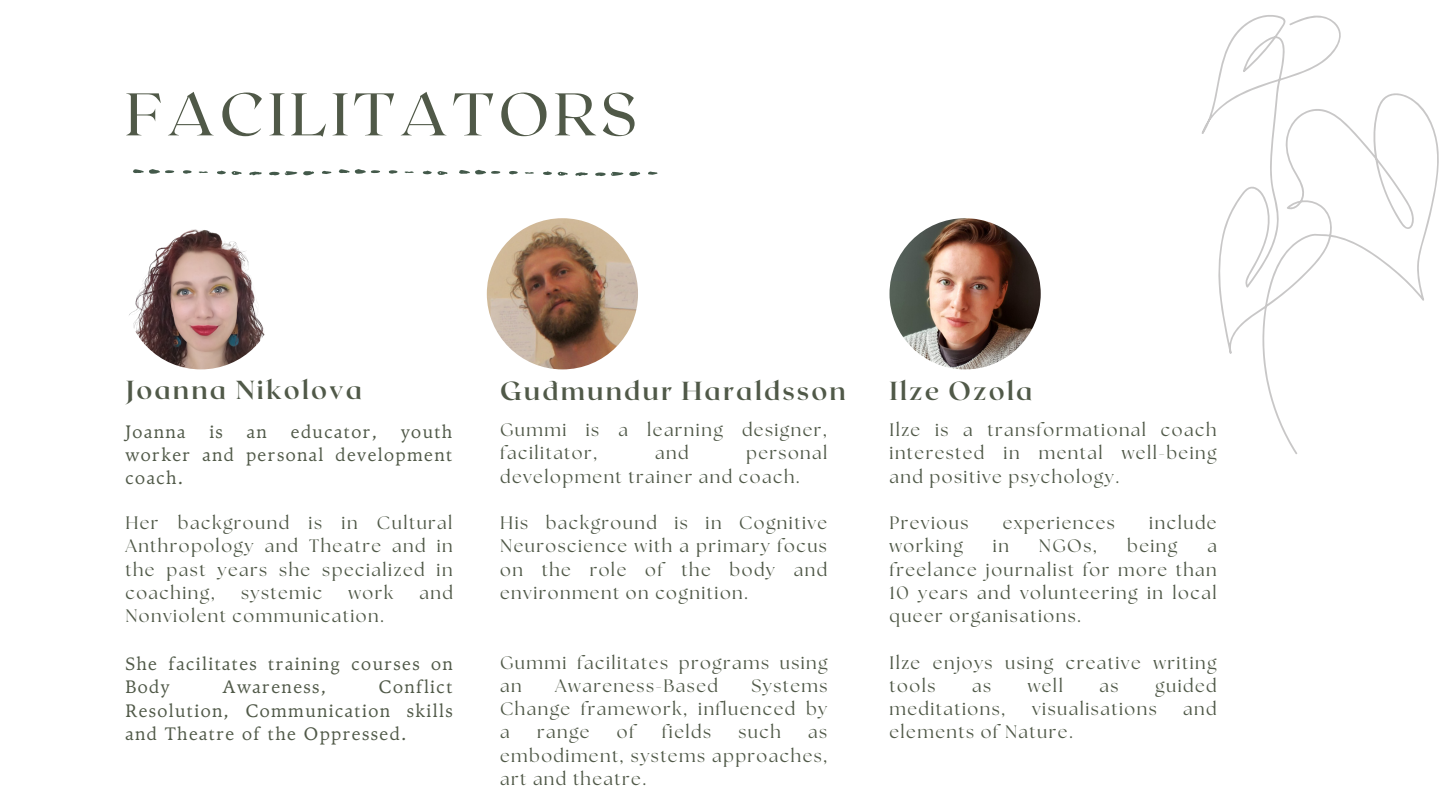
<style>
.page{position:relative;width:1440px;height:810px;background:#fff}
.page>*{position:absolute;margin:0;border:0;box-sizing:border-box;transform-origin:0 0}
.t1{font:60px "Roxborough CF";letter-spacing:.08em;color:#505948}
.t2{font:700 26.1px "Roxborough CF";letter-spacing:.08em;color:#505948}
.t3{font:18px/23.2px "The Seasons";letter-spacing:.08em;color:#505948;text-align:justify}
.t4{font:18px/23.2px "TY Serif";letter-spacing:.08em;color:#505948;text-align:justify}
</style>
<div class="page">
<svg style="left:303px;top:171px;width:11px;height:4px"></svg>
<svg style="left:249px;top:172px;width:13px;height:3px"></svg>
<svg style="left:269px;top:171px;width:28px;height:4px"></svg>
<svg style="left:232px;top:171px;width:10px;height:4px"></svg>
<svg style="left:217px;top:171px;width:9px;height:3px"></svg>
<svg style="left:183px;top:170px;width:9px;height:4px"></svg>
<svg style="left:322px;top:171px;width:9px;height:3px"></svg>
<svg style="left:133px;top:169px;width:41px;height:5px"></svg>
<svg style="left:199px;top:171px;width:9px;height:2px"></svg>
<svg style="left:423px;top:171px;width:25px;height:4px"></svg>
<svg style="left:389px;top:170px;width:9px;height:4px"></svg>
<svg style="left:339px;top:169px;width:41px;height:5px"></svg>
<svg style="left:405px;top:171px;width:9px;height:2px"></svg>
<svg style="left:629px;top:172px;width:11px;height:4px"></svg>
<svg style="left:575px;top:172px;width:13px;height:4px"></svg>
<svg style="left:595px;top:172px;width:28px;height:4px"></svg>
<svg style="left:558px;top:172px;width:10px;height:4px"></svg>
<svg style="left:543px;top:171px;width:9px;height:4px"></svg>
<svg style="left:509px;top:171px;width:9px;height:3px"></svg>
<svg style="left:648px;top:171px;width:10px;height:4px"></svg>
<svg style="left:459px;top:170px;width:42px;height:5px"></svg>
<svg style="left:525px;top:172px;width:9px;height:2px"></svg>
<img style="left:125px;top:218px;width:152px;height:151px;border-radius:50%">
<img style="left:890px;top:218px;width:151px;height:151px;border-radius:50%">
<img style="left:487px;top:218px;width:151px;height:151px;border-radius:50%">
<svg style="left:1201px;top:15px;width:238px;height:439px"></svg>
<h1 class="t1" style="left:125px;top:75px;width:513px">FACILITATORS</h1>
<h2 class="t2" style="left:125px;top:373px;width:238px">Joanna Nikolova</h2>
<p class="t4" style="left:125px;top:420px;width:62px">Joanna</p>
<p class="t4" style="left:209px;top:420px;width:15px">is</p>
<p class="t4" style="left:247px;top:420px;width:21px">an</p>
<p class="t4" style="left:291px;top:420px;width:88px">educator,</p>
<p class="t4" style="left:125px;top:420px;width:328px;text-indent:276px">youth worker and personal development coach.</p>
<p class="t3" style="left:125px;top:512px;width:329px">Her background is in Cultural Anthropology and Theatre and in the past years she specialized in coaching,</p>
<p class="t3" style="left:241px;top:582px;width:83px">systemic</p>
<p class="t3" style="left:348px;top:582px;width:46px">work</p>
<p class="t3" style="left:420px;top:582px;width:35px">and</p>
<p class="t3" style="left:125px;top:605px;width:260px">Nonviolent communication.</p>
<p class="t4" style="left:125px;top:652px;width:329px">She facilitates training courses on<br>Body</p>
<p class="t4" style="left:125px;top:676px;width:329px;text-indent:254px">Conflict Resolution, Communication skills and Theatre of the Oppressed.</p>
<p class="t4" style="left:223px;top:676px;width:105px">Awareness,</p>
<h2 class="t2" style="left:500px;top:374px;width:347px">Guðmundur Haraldsson</h2>
<p class="t3" style="left:500px;top:419px;width:328px">Gummi is a learning designer, facilitator,</p>
<p class="t3" style="left:500px;top:443px;width:329px;text-indent:246px">personal development trainer and coach.</p>
<p class="t3" style="left:500px;top:512px;width:329px">His background is in Cognitive Neuroscience with a primary focus on the role of the body and environment on cognition.</p>
<p class="t3" style="left:655px;top:443px;width:35px">and</p>
<p class="t3" style="left:500px;top:652px;width:329px">Gummi facilitates programs using an</p>
<p class="t3" style="left:555px;top:675px;width:164px">Awareness-Based</p>
<p class="t3" style="left:500px;top:675px;width:329px;text-indent:251px">Systems Change framework, influenced by a</p>
<p class="t3" style="left:537px;top:722px;width:54px">range</p>
<p class="t3" style="left:617px;top:722px;width:19px">of</p>
<p class="t3" style="left:662px;top:722px;width:51px">fields</p>
<p class="t3" style="left:738px;top:722px;width:44px">such</p>
<p class="t3" style="left:500px;top:722px;width:329px;text-indent:308px">as embodiment, systems approaches, art and theatre.</p>
<h2 class="t2" style="left:890px;top:374px;width:145px">Ilze Ozola</h2>
<p class="t3" style="left:890px;top:419px;width:329px">Ilze is a transformational coach interested in mental well-being and positive psychology.</p>
<p class="t3" style="left:890px;top:512px;width:81px">Previous</p>
<p class="t3" style="left:1003px;top:512px;width:113px">experiences</p>
<p class="t3" style="left:1149px;top:512px;width:69px">include</p>
<p class="t3" style="left:890px;top:536px;width:75px">working</p>
<p class="t3" style="left:993px;top:536px;width:18px">in</p>
<p class="t3" style="left:1039px;top:536px;width:60px">NGOs,</p>
<p class="t3" style="left:1127px;top:536px;width:52px">being</p>
<p class="t3" style="left:890px;top:536px;width:329px;text-indent:318px">a freelance journalist for more than 10 years and volunteering in local queer organisations.</p>
<p class="t3" style="left:890px;top:652px;width:329px">Ilze enjoys using creative writing tools</p>
<p class="t3" style="left:972px;top:675px;width:20px">as</p>
<p class="t3" style="left:1028px;top:675px;width:37px">well</p>
<p class="t3" style="left:1100px;top:675px;width:20px">as</p>
<p class="t3" style="left:1155px;top:675px;width:63px">guided</p>
<p class="t3" style="left:890px;top:698px;width:118px">meditations,</p>
<p class="t3" style="left:1032px;top:698px;width:126px">visualisations</p>
<p class="t3" style="left:1183px;top:698px;width:35px">and</p>
<p class="t3" style="left:890px;top:722px;width:185px">elements of Nature.</p>
</div>
